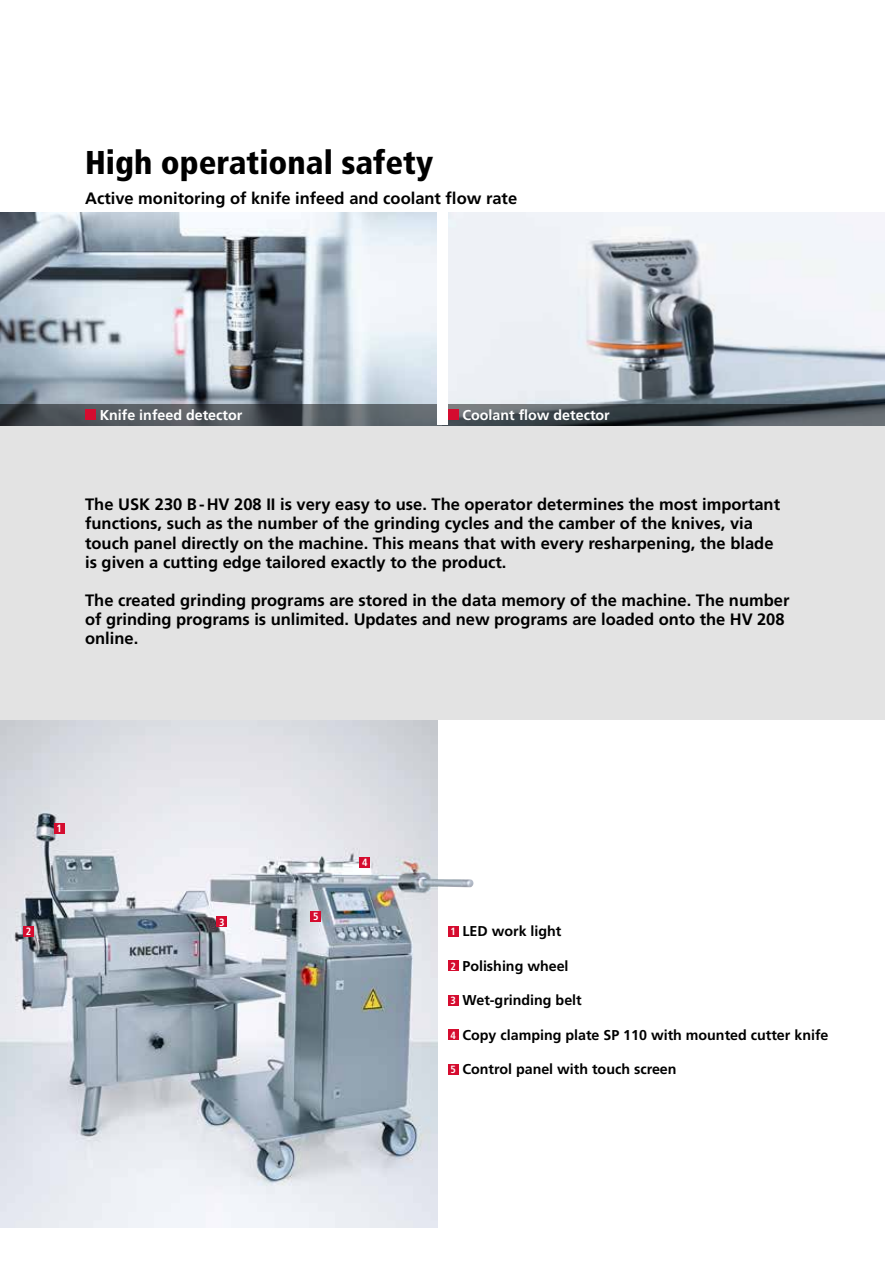
<style>
.page{position:relative;width:885px;height:1263px;background:#fff}
.page>*{position:absolute;margin:0;border:0;box-sizing:border-box;transform-origin:0 0}
.t1{font:900 condensed 33px "Frutiger LT";color:#000}
.t2{font:700 16.5px/19.2px "Frutiger LT";color:#000}
.t3{font:700 14.25px "Frutiger LT";color:#000}
.t4{font:700 14.25px "Frutiger LT";color:#fff}
.t5{font:700 condensed 10.5px "Frutiger LT";color:#fff}
.s1{font-stretch:condensed;font-size:10.5px;color:#fff}
</style>
<div class="page">
<div style="left:0;top:213px;width:884px;height:507px;background:#e3e3e3"></div>
<img style="left:0;top:213px;width:884px;height:191px">
<svg style="left:0;top:404px;width:437px;height:21px;background:#50565c"></svg>
<svg style="left:448px;top:404px;width:436px;height:21px;background:#3e454a"></svg>
<img style="left:0;top:720px;width:437px;height:508px">
<div style="left:437px;top:213px;width:11px;height:212px;background:#fff"></div>
<img style="left:411px;top:863px;width:62px;height:30px">
<div style="left:448px;top:926px;width:10px;height:10px;background:#d50c2f"></div>
<div style="left:448px;top:960px;width:10px;height:11px;background:#d50c2f"></div>
<div style="left:448px;top:995px;width:10px;height:10px;background:#d50c2f"></div>
<div style="left:448px;top:1029px;width:10px;height:11px;background:#d50c2f"></div>
<div style="left:448px;top:1064px;width:10px;height:10px;background:#d50c2f"></div>
<div style="left:54px;top:823px;width:11px;height:10px;background:#d50c2f"></div>
<div style="left:23px;top:926px;width:11px;height:10px;background:#d50c2f"></div>
<div style="left:359px;top:857px;width:11px;height:10px;background:#d50c2f"></div>
<div style="left:216px;top:916px;width:11px;height:11px;background:#d50c2f"></div>
<div style="left:310px;top:911px;width:11px;height:11px;background:#d50c2f"></div>
<div style="left:85px;top:409px;width:11px;height:11px;background:#d50c2f"></div>
<div style="left:448px;top:409px;width:10px;height:11px;background:#d50c2f"></div>
<h1 class="t1" style="left:85px;top:142px;width:349px">High operational safety</h1>
<p class="t2" style="left:85px;top:189px;width:433px">Active monitoring of knife infeed and coolant flow rate</p>
<p class="t4" style="left:100px;top:407px;width:144px">Knife infeed detector</p>
<p class="t4" style="left:462px;top:407px;width:149px">Coolant flow detector</p>
<p class="t2" style="left:85px;top:495px;width:696px">The USK 230 B-HV 208 II is very easy to use. The operator determines the most important functions, such as the number of the grinding cycles and the camber of the knives, via touch panel directly on the machine. This means that with every resharpening, the blade is given a cutting edge tailored exactly to the product.</p>
<p class="t2" style="left:85px;top:591px;width:705px">The created grinding programs are stored in the data memory of the machine. The number of grinding programs is unlimited. Updates and new programs are loaded onto the HV 208 online.</p>
<p class="t5" style="left:57px;top:822px;width:7px">1</p>
<p class="t5" style="left:26px;top:925px;width:7px">2</p>
<p class="t5" style="left:219px;top:916px;width:7px">3</p>
<p class="t5" style="left:313px;top:910px;width:7px">5</p>
<p class="t5" style="left:362px;top:856px;width:7px">4</p>
<p class="t3" style="left:450px;top:923px;width:112px"><span class="s1">1</span> LED work light</p>
<p class="t3" style="left:450px;top:957px;width:120px"><span class="s1">2</span> Polishing wheel</p>
<p class="t3" style="left:450px;top:992px;width:133px"><span class="s1">3</span> Wet-grinding belt</p>
<p class="t3" style="left:450px;top:1026px;width:379px"><span class="s1">4</span> Copy clamping plate SP 110 with mounted cutter knife</p>
<p class="t3" style="left:450px;top:1061px;width:228px"><span class="s1">5</span> Control panel with touch screen</p>
</div>
